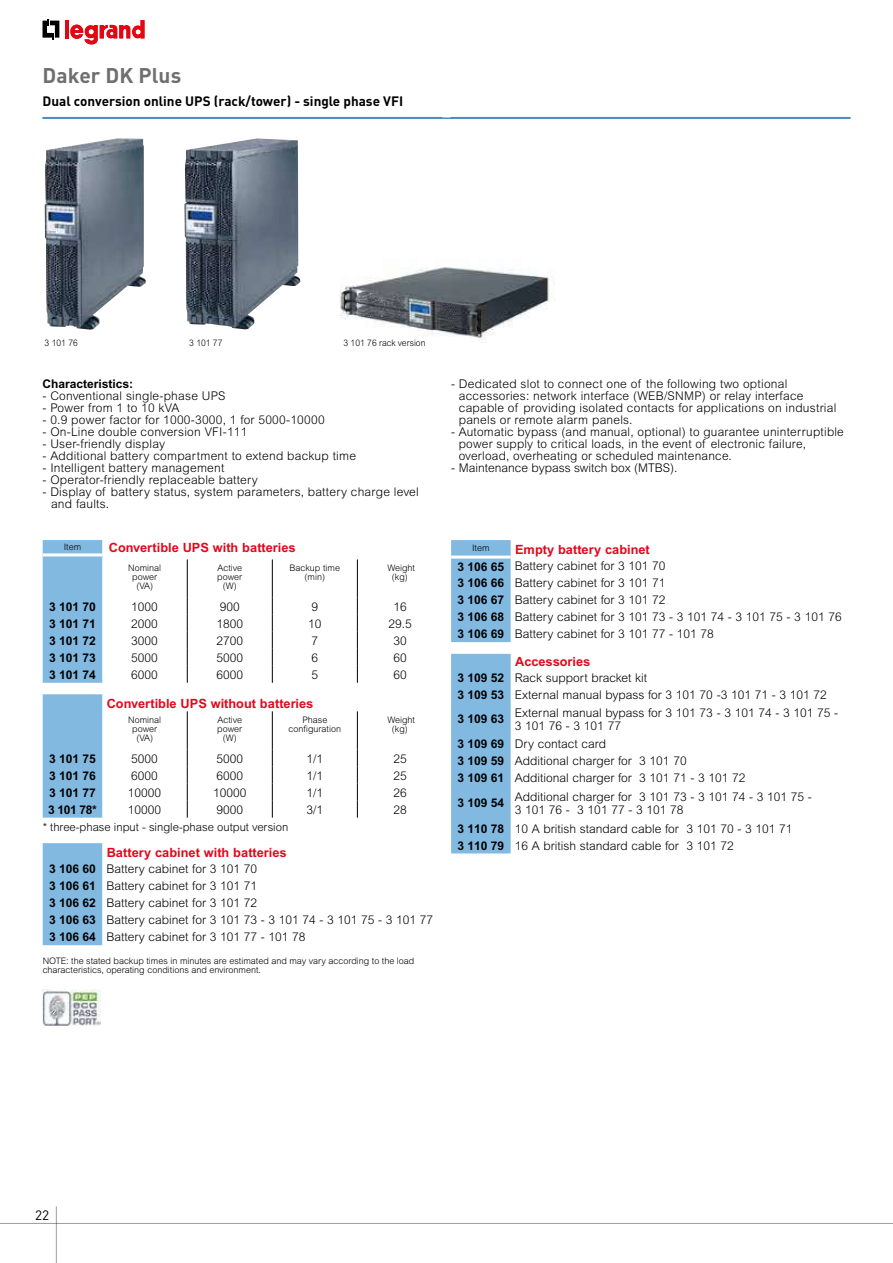
<style>
.page{position:relative;width:893px;height:1263px;background:#fff}
.page>*{position:absolute;margin:0;border:0;box-sizing:border-box;transform-origin:0 0}
.t1{font:700 21px "DIN Pro";color:#706f6f}
.t2{font:700 13.5px "DIN Pro";color:#000}
.t3{font:13.5px "DIN Pro";color:#000}
.t4{font:700 12.75px "Arial";color:#e2071b}
.t5{font:300 12px/17px "Arial";letter-spacing:.01em;color:#000}
.t6{font:700 12px "Arial";color:#000}
.t7{font:300 11.25px "Arial";color:#000}
.t8{font:300 9px/9px "Arial";color:#000;text-align:center}
.t9{font:300 9px "Arial";color:#000;scale:.95 1}
.s1{font-weight:700}
</style>
<div class="page">
<hr style="left:56px;top:1206px;width:1px;height:57px;background:#9d9d9c">
<svg style="left:43px;top:19px;width:16px;height:20px"></svg>
<hr style="left:65px;top:20px;width:4px;height:18px;background:#e30613">
<svg style="left:70px;top:20px;width:75px;height:25px"></svg>
<hr style="left:0;top:1223px;width:893px;height:1px;background:#9d9d9c">
<img style="left:340px;top:267px;width:215px;height:74px">
<img style="left:45px;top:146px;width:101px;height:184px">
<img style="left:184px;top:138px;width:116px;height:191px">
<div style="left:451px;top:654px;width:60px;height:199px;background:#82b9e1"></div>
<div style="left:451px;top:540px;width:60px;height:102px;background:#82b9e1"></div>
<hr style="left:451px;top:556px;width:60px;height:3px;background:#fff">
<hr style="left:43px;top:117px;width:807px;height:2px;background:#4c8dbe">
<svg style="left:43px;top:540px;width:59px;height:405px;background:#8dbfe3"></svg>
<hr style="left:43px;top:553px;width:59px;height:3px;background:#fff">
<hr style="left:187px;top:559px;width:1px;height:39px;background:#000">
<svg style="left:187px;top:598px;width:1px;height:85px"></svg>
<hr style="left:187px;top:711px;width:1px;height:38px;background:#000">
<svg style="left:187px;top:749px;width:1px;height:69px"></svg>
<hr style="left:272px;top:559px;width:1px;height:39px;background:#000">
<hr style="left:357px;top:559px;width:1px;height:39px;background:#000">
<svg style="left:272px;top:598px;width:1px;height:85px"></svg>
<svg style="left:357px;top:598px;width:1px;height:85px"></svg>
<hr style="left:272px;top:711px;width:1px;height:38px;background:#000">
<hr style="left:357px;top:711px;width:1px;height:38px;background:#000">
<svg style="left:272px;top:749px;width:1px;height:69px"></svg>
<svg style="left:357px;top:749px;width:1px;height:69px"></svg>
<img style="left:43px;top:989px;width:58px;height:36px">
<h1 class="t1" style="left:43px;top:61px;width:140px">Daker DK Plus</h1>
<p class="t2" style="left:43px;top:92px;width:362px">Dual conversion online UPS (rack/tower) - single phase VFI</p>
<p class="t9" style="left:45px;top:338px;width:37px">3 101 76</p>
<p class="t9" style="left:189px;top:338px;width:37px">3 101 77</p>
<p class="t9" style="left:343px;top:338px;width:88px">3 101 76 rack version</p>
<p class="t6" style="left:43px;top:377px;width:92px">Characteristics:</p>
<p class="t5" style="left:43px;top:387px;width:185px">- Conventional single-phase UPS</p>
<p class="t5" style="left:43px;top:399px;width:139px">- Power from 1 to 10 kVA</p>
<p class="t5" style="left:43px;top:411px;width:284px">- 0.9 power factor for 1000-3000, 1 for 5000-10000</p>
<p class="t5" style="left:43px;top:423px;width:206px">- On-Line double conversion VFI-111</p>
<p class="t5" style="left:43px;top:435px;width:124px">- User-friendly display</p>
<p class="t5" style="left:43px;top:447px;width:315px">- Additional battery compartment to extend backup time</p>
<p class="t5" style="left:43px;top:459px;width:183px">- Intelligent battery management</p>
<p class="t5" style="left:43px;top:471px;width:217px">- Operator-friendly replaceable battery</p>
<p class="t5" style="left:51px;top:486px;width:369px;line-height:12px;text-indent:-9px">- Display of battery status, system parameters, battery charge level and faults.</p>
<p class="t8" style="left:64px;top:542px;width:19px">Item</p>
<p class="t4" style="left:109px;top:540px;width:188px">Convertible UPS with batteries</p>
<p class="t8" style="left:128px;top:563px;width:35px">Nominal power (VA)</p>
<p class="t8" style="left:217px;top:563px;width:27px">Active power (W)</p>
<p class="t8" style="left:290px;top:563px;width:52px">Backup time (min)</p>
<p class="t8" style="left:387px;top:563px;width:29px">Weight (kg)</p>
<p class="t6" style="left:49px;top:600px;width:48px">3 101 70</p>
<p class="t5" style="left:131px;top:598px;width:28px">1000</p>
<p class="t5" style="left:220px;top:598px;width:22px">900</p>
<p class="t5" style="left:311px;top:598px;width:8px">9</p>
<p class="t5" style="left:393px;top:598px;width:15px">16</p>
<p class="t6" style="left:49px;top:617px;width:48px">3 101 71</p>
<p class="t5" style="left:131px;top:615px;width:28px">2000</p>
<p class="t5" style="left:216px;top:615px;width:28px">1800</p>
<p class="t5" style="left:308px;top:615px;width:15px">10</p>
<p class="t5" style="left:388px;top:615px;width:25px">29.5</p>
<p class="t6" style="left:49px;top:634px;width:48px">3 101 72</p>
<p class="t5" style="left:131px;top:632px;width:28px">3000</p>
<p class="t5" style="left:216px;top:632px;width:28px">2700</p>
<p class="t5" style="left:311px;top:632px;width:8px">7</p>
<p class="t5" style="left:393px;top:632px;width:15px">30</p>
<p class="t6" style="left:49px;top:651px;width:48px">3 101 73</p>
<p class="t5" style="left:131px;top:649px;width:28px">5000</p>
<p class="t5" style="left:216px;top:649px;width:28px">5000</p>
<p class="t5" style="left:311px;top:649px;width:8px">6</p>
<p class="t5" style="left:393px;top:649px;width:15px">60</p>
<p class="t6" style="left:49px;top:668px;width:48px">3 101 74</p>
<p class="t5" style="left:131px;top:666px;width:28px">6000</p>
<p class="t5" style="left:216px;top:666px;width:28px">6000</p>
<p class="t5" style="left:311px;top:666px;width:8px">5</p>
<p class="t5" style="left:393px;top:666px;width:15px">60</p>
<p class="t4" style="left:107px;top:696px;width:208px">Convertible UPS without batteries</p>
<p class="t8" style="left:128px;top:715px;width:35px">Nominal power (VA)</p>
<p class="t8" style="left:217px;top:715px;width:27px">Active power (W)</p>
<p class="t8" style="left:289px;top:715px;width:54px">Phase configuration</p>
<p class="t8" style="left:387px;top:715px;width:29px">Weight (kg)</p>
<p class="t6" style="left:49px;top:751px;width:48px">3 101 75</p>
<p class="t5" style="left:131px;top:750px;width:28px">5000</p>
<p class="t5" style="left:216px;top:750px;width:28px">5000</p>
<p class="t5" style="left:306px;top:750px;width:18px">1/1</p>
<p class="t5" style="left:393px;top:750px;width:15px">25</p>
<p class="t6" style="left:49px;top:768px;width:48px">3 101 76</p>
<p class="t5" style="left:131px;top:767px;width:28px">6000</p>
<p class="t5" style="left:216px;top:767px;width:28px">6000</p>
<p class="t5" style="left:306px;top:767px;width:18px">1/1</p>
<p class="t5" style="left:393px;top:767px;width:15px">25</p>
<p class="t6" style="left:49px;top:785px;width:48px">3 101 77</p>
<p class="t5" style="left:128px;top:784px;width:35px">10000</p>
<p class="t5" style="left:213px;top:784px;width:35px">10000</p>
<p class="t5" style="left:306px;top:784px;width:18px">1/1</p>
<p class="t5" style="left:393px;top:784px;width:15px">26</p>
<p class="t6" style="left:48px;top:802px;width:50px">3 101 78*</p>
<p class="t5" style="left:128px;top:801px;width:35px">10000</p>
<p class="t5" style="left:216px;top:801px;width:28px">9000</p>
<p class="t5" style="left:306px;top:801px;width:18px">3/1</p>
<p class="t5" style="left:393px;top:801px;width:15px">28</p>
<p class="t7" style="left:43px;top:820px;width:247px">* three-phase input - single-phase output version</p>
<p class="t4" style="left:107px;top:845px;width:181px">Battery cabinet with batteries</p>
<p class="t5" style="left:49px;top:861px;width:386px"><span class="s1">3 106 60</span> Battery cabinet for 3 101 70<br><span class="s1">3 106 61</span> Battery cabinet for 3 101 71<br><span class="s1">3 106 62</span> Battery cabinet for 3 101 72<br><span class="s1">3 106 63</span> Battery cabinet for 3 101 73 - 3 101 74 - 3 101 75 - 3 101 77<br><span class="s1">3 106 64</span> Battery cabinet for 3 101 77 - 101 78</p>
<p class="t8" style="left:43px;top:956px;width:373px;text-align:left">NOTE: the stated backup times in minutes are estimated and may vary according to the load characteristics, operating conditions and environment.</p>
<p class="t5" style="left:459px;top:378px;width:379px;line-height:12px;text-indent:-8px">- Dedicated slot to connect one of the following two optional accessories: network interface (WEB/SNMP) or relay interface capable of providing isolated contacts for applications on industrial panels or remote alarm panels.</p>
<p class="t5" style="left:459px;top:426px;width:387px;line-height:12px;text-indent:-8px">- Automatic bypass (and manual, optional) to guarantee uninterruptible power supply to critical loads, in the event of electronic failure, overload, overheating or scheduled maintenance.</p>
<p class="t5" style="left:451px;top:459px;width:228px">- Maintenance bypass switch box (MTBS).</p>
<p class="t8" style="left:472px;top:543px;width:19px">Item</p>
<p class="t4" style="left:515px;top:542px;width:136px">Empty battery cabinet</p>
<p class="t5" style="left:457px;top:558px;width:386px"><span class="s1">3 106 65</span> Battery cabinet for 3 101 70<br><span class="s1">3 106 66</span> Battery cabinet for 3 101 71<br><span class="s1">3 106 67</span> Battery cabinet for 3 101 72<br><span class="s1">3 106 68</span> Battery cabinet for 3 101 73 - 3 101 74 - 3 101 75 - 3 101 76<br><span class="s1">3 106 69</span> Battery cabinet for 3 101 77 - 101 78</p>
<p class="t4" style="left:515px;top:654px;width:77px">Accessories</p>
<p class="t5" style="left:457px;top:669px;width:371px"><span class="s1">3 109 52</span> Rack support bracket kit<br><span class="s1">3 109 53</span> External manual bypass for 3 101 70 -3 101 71 - 3 101 72</p>
<p class="t6" style="left:457px;top:712px;width:48px">3 109 63</p>
<p class="t5" style="left:515px;top:706px;width:325px;line-height:12.8px">External manual bypass for 3 101 73 - 3 101 74 - 3 101 75 -<br>3 101 76 - 3 101 77</p>
<p class="t5" style="left:457px;top:735px;width:289px"><span class="s1">3 109 69</span> Dry contact card<br><span class="s1">3 109 59</span> Additional charger for 3 101 70<br><span class="s1">3 109 61</span> Additional charger for 3 101 71 - 3 101 72</p>
<p class="t6" style="left:457px;top:796px;width:48px">3 109 54</p>
<p class="t5" style="left:515px;top:790px;width:298px;line-height:12.8px">Additional charger for 3 101 73 - 3 101 74 - 3 101 75 -<br>3 101 76 - 3 101 77 - 3 101 78</p>
<p class="t5" style="left:457px;top:820px;width:336px"><span class="s1">3 110 78</span> 10 A british standard cable for 3 101 70 - 3 101 71<br><span class="s1">3 110 79</span> 16 A british standard cable for 3 101 72</p>
<p class="t3" style="left:35px;top:1206px;width:16px">22</p>
</div>
